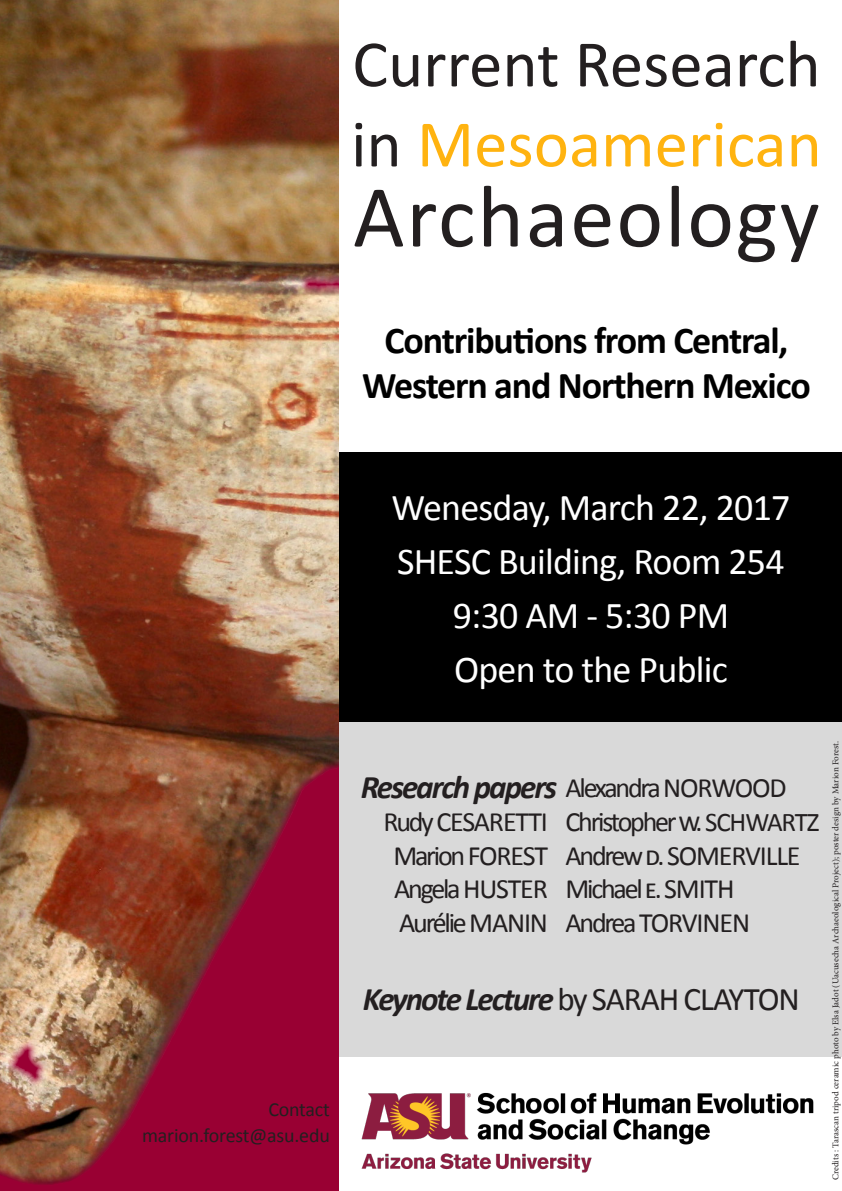
<style>
.page{position:relative;width:842px;height:1191px;background:#fff}
.page>*{position:absolute;margin:0;border:0;box-sizing:border-box;transform-origin:0 0}
.t1{font:89px "Calibri";letter-spacing:.02em;color:#231f20}
.t2{font:67px/80px "Calibri";color:#231f20}
.t3{font:38px "Calibri";letter-spacing:-.02em;color:#fff}
.t4{font:700 38px/45.6px "Calibri";letter-spacing:-.03em;color:#000;text-align:center}
.t5{font:italic 700 33px "Calibri";letter-spacing:-.06em;color:#231f20}
.t6{font:28px "Calibri";letter-spacing:-.08em;color:#231f20}
.t7{font:28px "Calibri";letter-spacing:-.04em;color:#231f20}
.t8{font:28px "Calibri";letter-spacing:-.06em;color:#231f20}
.t9{font:20px "Calibri";letter-spacing:-.01em;color:#231f20}
.t10{font:9px "Minion Pro";color:#231f20}
.s1{color:#ffb310}
.s2{font-size:27px}
.s3{font-weight:400;font-style:normal}
</style>
<div class="page">
<img style="left:0;top:0;width:340px;height:1191px">
<div style="left:340px;top:721px;width:502px;height:335px;background:#d9d9d9"></div>
<div style="left:340px;top:452px;width:502px;height:269px;background:#000"></div>
<img style="left:361px;top:1092px;width:453px;height:81px">
<p class="t2" style="left:351px;top:24px;width:472px">Current Research in <span class="s1">Mesoamerican</span></p>
<p class="t1" style="left:353px;top:160px;width:468px">Archaeology</p>
<p class="t4" style="left:362px;top:317px;width:450px">Contributions from Central,<br>Western and Northern Mexico</p>
<p class="t9" style="left:268px;top:1096px;width:63px">Contact</p>
<p class="t9" style="left:142px;top:1122px;width:189px">marion.forest@asu.edu</p>
<p class="t3" style="left:391px;top:483px;width:401px">Wenesday, March 22, 2017</p>
<p class="t3" style="left:397px;top:537px;width:389px">SHESC Building, Room 254</p>
<p class="t3" style="left:453px;top:591px;width:278px">9:30 AM - 5:30 PM</p>
<p class="t3" style="left:454px;top:645px;width:275px">Open to the Public</p>
<p class="t5" style="left:361px;top:765px;width:198px">Research papers</p>
<p class="t7" style="left:383px;top:804px;width:166px">Rudy CESARETTI</p>
<p class="t6" style="left:393px;top:837px;width:156px">Marion FOREST</p>
<p class="t6" style="left:394px;top:871px;width:155px">Angela HUSTER</p>
<p class="t6" style="left:399px;top:905px;width:150px">Aurélie MANIN</p>
<p class="t6" style="left:566px;top:770px;width:223px">Alexandra NORWOOD</p>
<p class="t6" style="left:566px;top:804px;width:255px">Christopher w. <span class="s2">SCHWARTZ</span></p>
<p class="t7" style="left:566px;top:837px;width:237px">Andrew d. SOMERVILLE</p>
<p class="t6" style="left:566px;top:871px;width:170px">Michael e. SMITH</p>
<p class="t8" style="left:566px;top:905px;width:186px">Andrea TORVINEN</p>
<p class="t5" style="left:363px;top:978px;width:438px">Keynote Lecture <span class="s3">by SARAH CLAYTON</span></p>
<p class="t10" style="left:830px;top:1180px;width:440px;rotate:-90deg">Credits : Tarascan tripod ceramic photo by Elsa Jadot (Uacusecha Archaeological Project); poster design by Marion Forest.</p>
</div>
